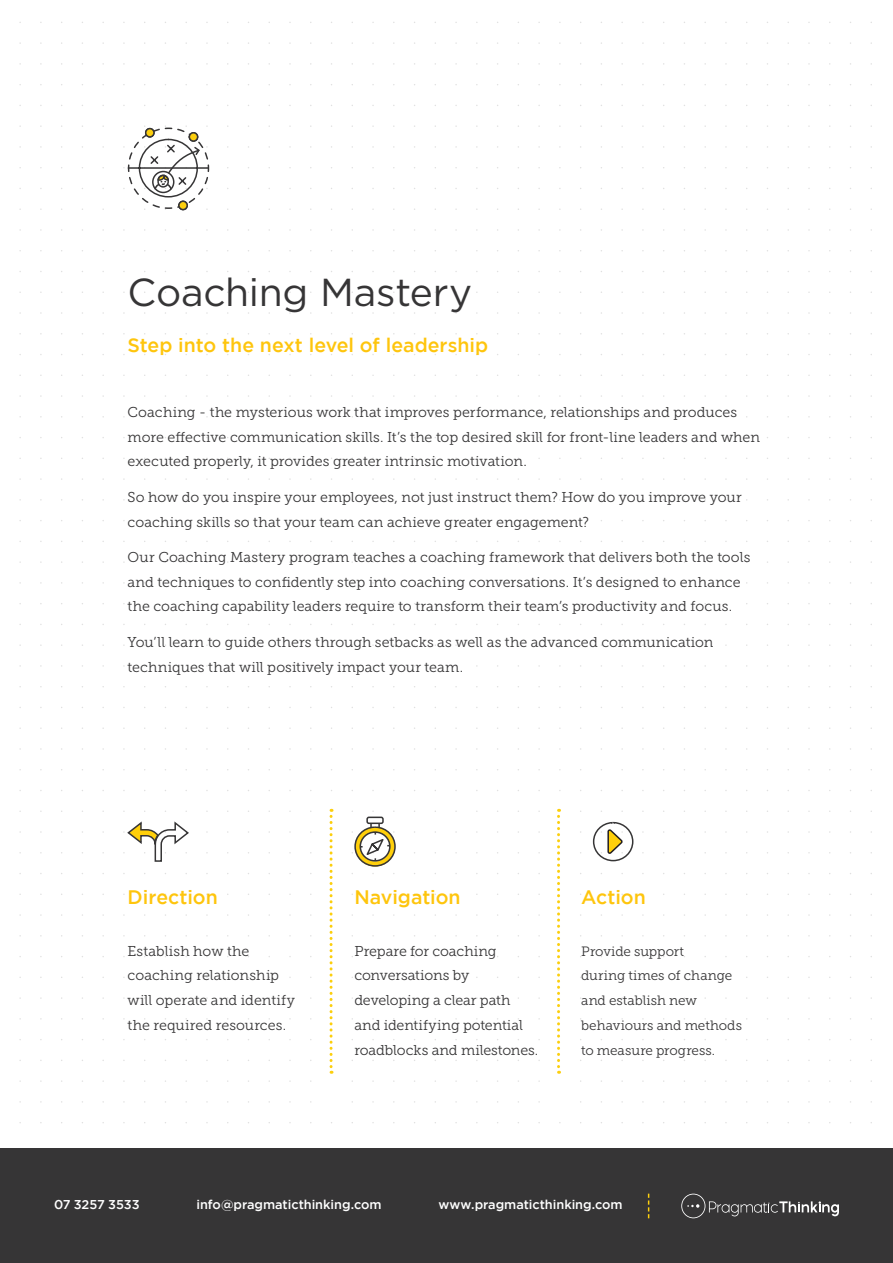
<style>
.page{position:relative;width:893px;height:1263px;background:#fff}
.page>*{position:absolute;margin:0;border:0;box-sizing:border-box;transform-origin:0 0}
.Headings{font:39px "Gotham";letter-spacing:-.005em;color:#363536}
.Paragraph_Style_1{font:500 19.5px "Gotham";color:#fec50d}
.body{font:14.25px/24.8px "Museo Slab 300";color:#363536}
.body-2{font:13.5px/24.8px "Museo Slab 300";color:#363536}
.t1{font:500 12.75px "Gotham";letter-spacing:-.005em;color:#fff}
</style>
<div class="page">
<svg style="left:330px;top:809px;width:3px;height:265px"></svg>
<svg style="left:557px;top:809px;width:4px;height:265px"></svg>
<div style="left:0;top:1148px;width:893px;height:115px;background:#363536"></div>
<svg style="left:681px;top:1194px;width:24px;height:24px"></svg>
<svg style="left:709px;top:1201px;width:44px;height:15px"></svg>
<svg style="left:754px;top:1201px;width:34px;height:12px"></svg>
<svg style="left:789px;top:1201px;width:41px;height:11px"></svg>
<svg style="left:831px;top:1204px;width:8px;height:12px"></svg>
<svg style="left:648px;top:1194px;width:1px;height:24px"></svg>
<svg style="left:123px;top:125px;width:26px;height:85px"></svg>
<div style="left:146px;top:129px;width:8px;height:8px;background:#fccf0e;border-radius:50%"></div>
<div style="left:145px;top:128px;width:10px;height:10px;border:2px solid #363536;border-radius:50%"></div>
<svg style="left:149px;top:125px;width:61px;height:85px"></svg>
<div style="left:366px;top:816px;width:18px;height:8px;border:2px solid #363536;border-radius:2px"></div>
<svg style="left:352px;top:822px;width:44px;height:45px"></svg>
<svg style="left:123px;top:821px;width:31px;height:33px"></svg>
<svg style="left:154px;top:821px;width:35px;height:41px"></svg>
<svg style="left:592px;top:821px;width:42px;height:41px"></svg>
<p class="Headings" style="left:128px;top:267px;width:346px">Coaching Mastery</p>
<p class="Paragraph_Style_1" style="left:128px;top:334px;width:362px">Step into the next level of leadership</p>
<p class="body" style="left:128px;top:400px;width:634px">Coaching - the mysterious work that improves performance, relationships and produces more effective communication skills. It’s the top desired skill for front-line leaders and when executed properly, it provides greater intrinsic motivation.</p>
<p class="body" style="left:128px;top:485px;width:616px">So how do you inspire your employees, not just instruct them? How do you improve your coaching skills so that your team can achieve greater engagement?</p>
<p class="body" style="left:128px;top:545px;width:624px">Our Coaching Mastery program teaches a coaching framework that delivers both the tools and techniques to confidently step into coaching conversations. It’s designed to enhance the coaching capability leaders require to transform their team’s productivity and focus.</p>
<p class="body" style="left:128px;top:630px;width:587px">You’ll learn to guide others through setbacks as well as the advanced communication techniques that will positively impact your team.</p>
<p class="Paragraph_Style_1" style="left:128px;top:886px;width:92px">Direction</p>
<p class="body" style="left:128px;top:938px;width:169px">Establish how the coaching relationship will operate and identify the required resources.</p>
<p class="Paragraph_Style_1" style="left:354px;top:886px;width:108px">Navigation</p>
<p class="body" style="left:354px;top:938px;width:186px">Prepare for coaching conversations by developing a clear path and identifying potential roadblocks and milestones.</p>
<p class="Paragraph_Style_1" style="left:581px;top:886px;width:66px">Action</p>
<p class="body-2" style="left:581px;top:939px;width:162px">Provide support<br>during times of change and establish new behaviours and methods to measure progress.</p>
<p class="t1" style="left:54px;top:1197px;width:87px">07 3257 3533</p>
<p class="t1" style="left:196px;top:1197px;width:187px">info@pragmaticthinking.com</p>
<p class="t1" style="left:438px;top:1197px;width:186px">www.pragmaticthinking.com</p>
</div>
